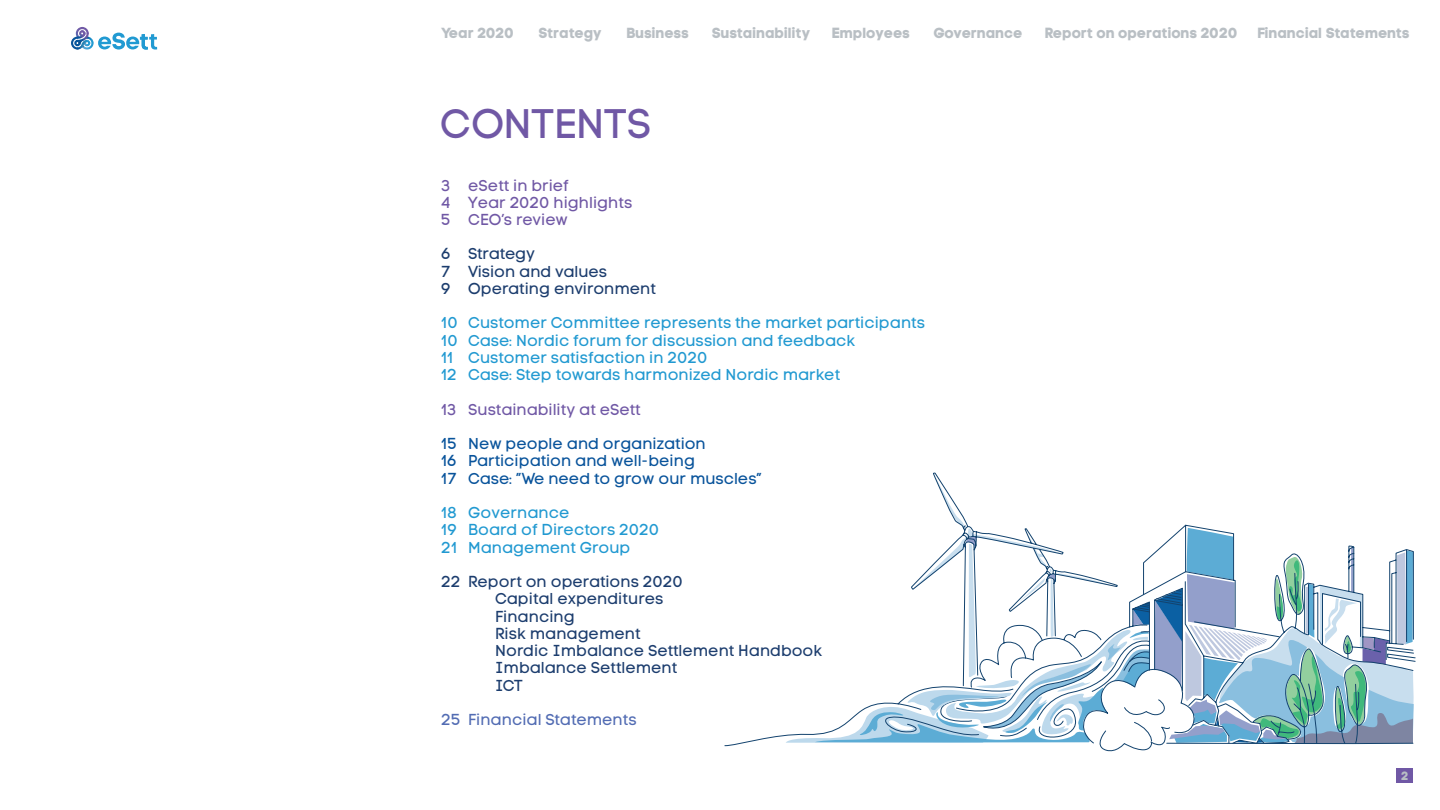
<style>
.page{position:relative;width:1440px;height:810px;background:#fff}
.page>*{position:absolute;margin:0;border:0;box-sizing:border-box;transform-origin:0 0}
.t1{font:41.25px "Code Pro";color:#7058a5}
.t2{font:15.75px/17.2px "Code Pro LC";color:#2199d1}
.t3{font:15.75px/17.2px "Code Pro LC";color:#1c3d6e}
.t4{font:15.75px/17.2px "Code Pro LC";color:#08539b}
.t5{font:15.75px/17.2px "Code Pro LC";color:#7058a5}
.t6{font:15.75px "Code Pro LC";color:#526cb3}
.t7{font:14.62px "Code Pro Bold LC";color:#b9bfc4}
.t8{font:12px "Code Pro Bold LC";color:#b9bfc4}
</style>
<div class="page">
<div style="left:1397px;top:769px;width:16px;height:14px;background:#7058a5"></div>
<svg style="left:71px;top:27px;width:86px;height:23px"></svg>
<svg style="left:786px;top:473px;width:628px;height:279px"></svg>
<p class="t7" style="left:441px;top:24px;width:74px">Year 2020</p>
<p class="t7" style="left:538px;top:24px;width:65px">Strategy</p>
<p class="t7" style="left:626px;top:24px;width:64px">Business</p>
<p class="t7" style="left:712px;top:24px;width:100px">Sustainability</p>
<p class="t7" style="left:832px;top:24px;width:80px">Employees</p>
<p class="t7" style="left:933px;top:24px;width:91px">Governance</p>
<p class="t7" style="left:1045px;top:24px;width:194px">Report on operations 2020</p>
<p class="t7" style="left:1257px;top:24px;width:154px">Financial Statements</p>
<h1 class="t1" style="left:440px;top:101px;width:213px">CONTENTS</h1>
<p class="t5" style="left:441px;top:177px;width:193px">3 eSett in brief<br>4 Year 2020 highlights<br>5 CEO’s review</p>
<p class="t3" style="left:441px;top:246px;width:216px">6 Strategy<br>7 Vision and values<br>9 Operating environment</p>
<p class="t2" style="left:441px;top:315px;width:485px">10 Customer Committee represents the market participants 10 Case: Nordic forum for discussion and feedback<br>11 Customer satisfaction in 2020<br>12 Case: Step towards harmonized Nordic market</p>
<p class="t5" style="left:441px;top:401px;width:201px">13 Sustainability at eSett</p>
<p class="t4" style="left:441px;top:435px;width:322px">15 New people and organization<br>16 Participation and well-being<br>17 Case: ”We need to grow our muscles”</p>
<p class="t2" style="left:441px;top:504px;width:220px">18 Governance<br>19 Board of Directors 2020<br>21 Management Group</p>
<p class="t3" style="left:495px;top:573px;width:329px;text-indent:-54px">22 Report on operations 2020<br>Capital expenditures<br>Financing<br>Risk management<br>Nordic Imbalance Settlement Handbook<br>Imbalance Settlement<br>ICT</p>
<p class="t6" style="left:441px;top:711px;width:197px">25 Financial Statements</p>
<p class="t8" style="left:1401px;top:768px;width:9px">2</p>
</div>
